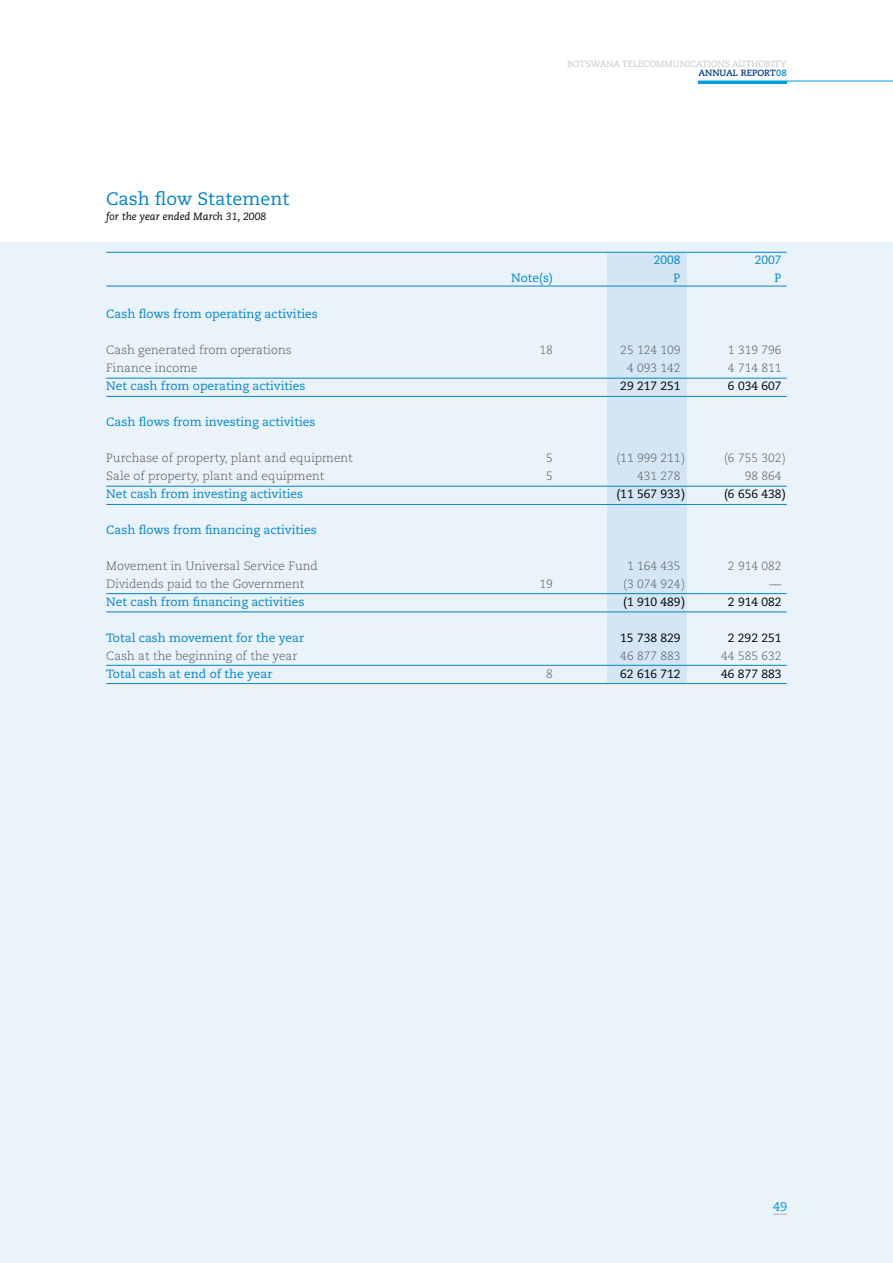
<style>
.page{position:relative;width:893px;height:1263px;background:#fff}
.page>*{position:absolute;margin:0;border:0;box-sizing:border-box;transform-origin:0 0}
.t1{font:18px "Caecilia";color:#0086cb}
.t2{font:12.75px "Caecilia";color:#009bd4}
.t3{font:300 12px "Caecilia";color:#58585a}
.t4{font:12px "Caecilia";color:#0086cb}
.t5{font:12px "Caecilia";color:#000}
.t6{font:italic 10.5px "Caecilia";color:#000}
.t7{font:9px/9.8px "Caecilia";color:#c5c6c8;text-align:right}
.s1{font-weight:700;color:#003882}
.s2{font-weight:700;color:#0086cb}
</style>
<div class="page">
<div style="left:0;top:242px;width:893px;height:1021px;background:#eaf2fa"></div>
<div style="left:607px;top:252px;width:80px;height:431px;background:#d4e5f4"></div>
<hr style="left:106px;top:252px;width:681px;height:1px;background:#0086cb">
<hr style="left:106px;top:286px;width:681px;height:1px;background:#0086cb">
<hr style="left:106px;top:683px;width:681px;height:1px;background:#0086cb">
<hr style="left:106px;top:665px;width:681px;height:1px;background:#0086cb">
<hr style="left:106px;top:611px;width:681px;height:1px;background:#0086cb">
<hr style="left:106px;top:593px;width:681px;height:1px;background:#0086cb">
<hr style="left:106px;top:504px;width:681px;height:1px;background:#0086cb">
<hr style="left:106px;top:486px;width:681px;height:1px;background:#0086cb">
<hr style="left:106px;top:396px;width:681px;height:1px;background:#0086cb">
<hr style="left:106px;top:378px;width:681px;height:1px;background:#0086cb">
<hr style="left:698px;top:81px;width:195px;height:1px;background:#009ee0">
<hr style="left:698px;top:81px;width:89px;height:3px;background:#009ee0">
<svg style="left:773px;top:1213px;width:14px;height:2px"></svg>
<h1 class="t1" style="left:106px;top:188px;width:185px">Cash flow Statement</h1>
<p class="t6" style="left:106px;top:210px;width:162px">for the year ended March 31, 2008</p>
<p class="t7" style="left:567px;top:59px;width:221px">BOTSWANA TELECOMMUNICATIONS AUTHORITY<br><span class="s1">ANNUAL REPORT</span><span class="s2">08</span></p>
<p class="t4" style="left:654px;top:253px;width:28px">2008</p>
<p class="t4" style="left:755px;top:253px;width:28px">2007</p>
<p class="t4" style="left:511px;top:271px;width:43px">Note(s)</p>
<p class="t4" style="left:673px;top:271px;width:8px">P</p>
<p class="t4" style="left:774px;top:271px;width:8px">P</p>
<p class="t4" style="left:106px;top:307px;width:213px">Cash flows from operating activities</p>
<p class="t3" style="left:106px;top:343px;width:187px">Cash generated from operations</p>
<p class="t3" style="left:539px;top:343px;width:15px">18</p>
<p class="t3" style="left:620px;top:343px;width:62px">25 124 109</p>
<p class="t3" style="left:728px;top:343px;width:55px">1 319 796</p>
<p class="t3" style="left:106px;top:361px;width:93px">Finance income</p>
<p class="t3" style="left:627px;top:361px;width:55px">4 093 142</p>
<p class="t3" style="left:728px;top:361px;width:55px">4 714 811</p>
<p class="t4" style="left:106px;top:379px;width:201px">Net cash from operating activities</p>
<p class="t5" style="left:620px;top:379px;width:62px">29 217 251</p>
<p class="t5" style="left:728px;top:379px;width:55px">6 034 607</p>
<p class="t4" style="left:106px;top:415px;width:211px">Cash flows from investing activities</p>
<p class="t3" style="left:106px;top:451px;width:248px">Purchase of property, plant and equipment</p>
<p class="t3" style="left:546px;top:451px;width:8px">5</p>
<p class="t3" style="left:616px;top:451px;width:70px">(11 999 211)</p>
<p class="t3" style="left:724px;top:451px;width:63px">(6 755 302)</p>
<p class="t3" style="left:106px;top:469px;width:220px">Sale of property, plant and equipment</p>
<p class="t3" style="left:546px;top:469px;width:8px">5</p>
<p class="t3" style="left:637px;top:469px;width:45px">431 278</p>
<p class="t3" style="left:745px;top:469px;width:38px">98 864</p>
<p class="t4" style="left:106px;top:487px;width:199px">Net cash from investing activities</p>
<p class="t5" style="left:617px;top:487px;width:70px">(11 567 933)</p>
<p class="t5" style="left:724px;top:487px;width:63px">(6 656 438)</p>
<p class="t4" style="left:106px;top:523px;width:212px">Cash flows from financing activities</p>
<p class="t3" style="left:106px;top:559px;width:213px">Movement in Universal Service Fund</p>
<p class="t3" style="left:627px;top:559px;width:55px">1 164 435</p>
<p class="t3" style="left:728px;top:559px;width:55px">2 914 082</p>
<p class="t3" style="left:106px;top:577px;width:200px">Dividends paid to the Government</p>
<p class="t3" style="left:539px;top:577px;width:15px">19</p>
<p class="t3" style="left:623px;top:577px;width:64px">(3 074 924)</p>
<p class="t3" style="left:769px;top:577px;width:13px">—</p>
<p class="t4" style="left:106px;top:595px;width:200px">Net cash from financing activities</p>
<p class="t5" style="left:623px;top:595px;width:64px">(1 910 489)</p>
<p class="t5" style="left:728px;top:595px;width:55px">2 914 082</p>
<p class="t4" style="left:106px;top:631px;width:199px">Total cash movement for the year</p>
<p class="t5" style="left:620px;top:631px;width:62px">15 738 829</p>
<p class="t5" style="left:728px;top:631px;width:55px">2 292 251</p>
<p class="t3" style="left:106px;top:649px;width:193px">Cash at the beginning of the year</p>
<p class="t3" style="left:620px;top:649px;width:62px">46 877 883</p>
<p class="t3" style="left:721px;top:649px;width:62px">44 585 632</p>
<p class="t4" style="left:106px;top:667px;width:168px">Total cash at end of the year</p>
<p class="t3" style="left:546px;top:667px;width:8px">8</p>
<p class="t5" style="left:620px;top:667px;width:62px">62 616 712</p>
<p class="t5" style="left:721px;top:667px;width:62px">46 877 883</p>
<p class="t2" style="left:773px;top:1199px;width:16px">49</p>
</div>
